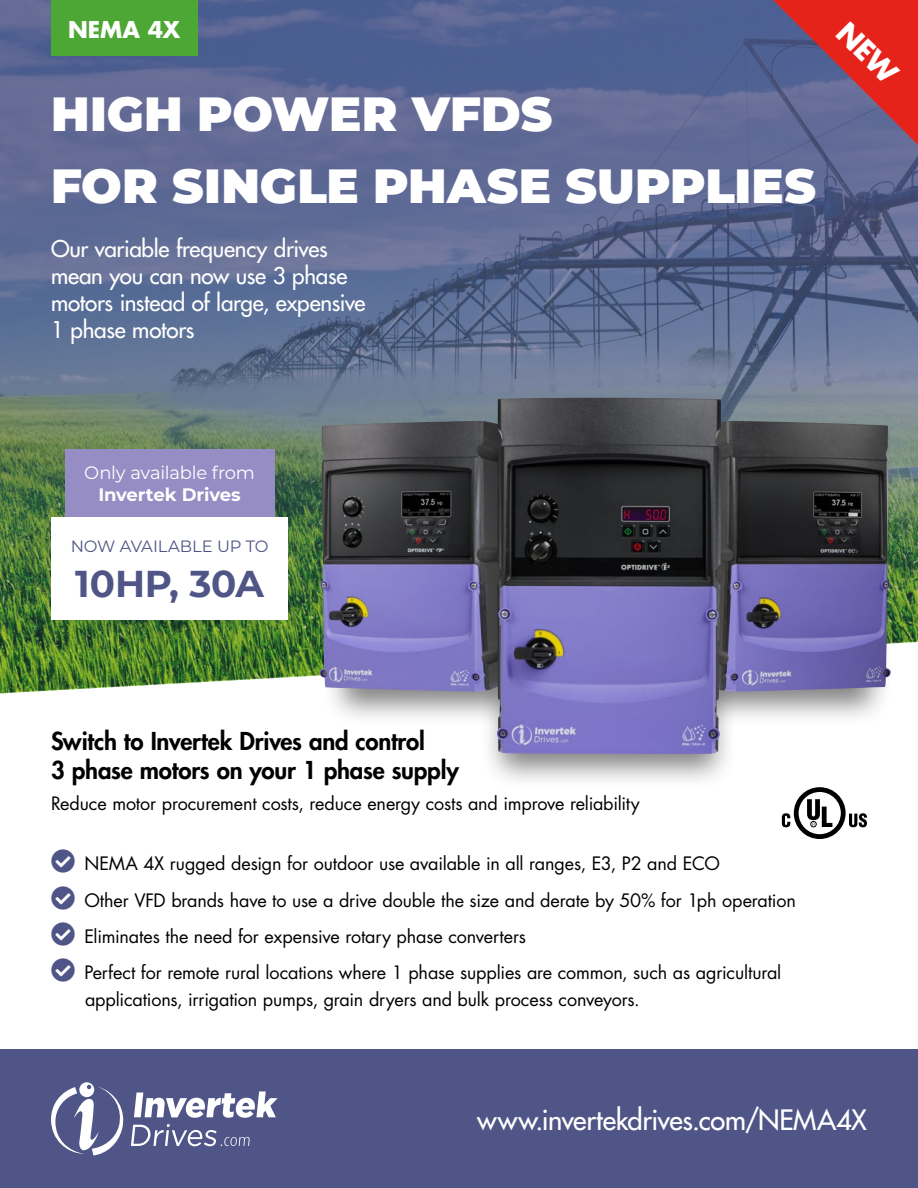
<style>
.page{position:relative;width:918px;height:1188px;background:#fff}
.page>*{position:absolute;margin:0;border:0;box-sizing:border-box;transform-origin:0 0}
.t1{font:900 48px/71.8px "Montserrat";letter-spacing:.005em;color:#fff}
.t2{font:700 37.2px "Montserrat";letter-spacing:-.005em;color:#4f5586}
.t3{font:500 27.3px "Futura Std";letter-spacing:-.01em;color:#fff}
.t4{font:800 24px/28.8px "Futura Std";letter-spacing:-.005em;color:#000}
.t5{font:500 22.5px/27px "Futura Std";letter-spacing:-.01em;color:#fff}
.t6{font:700 22.5px "Futura Std";letter-spacing:-.005em;color:#fff}
.t7{font:18px/27px "Futura Std";letter-spacing:-.01em;color:#000}
.t8{font:18px/21.6px "Montserrat";letter-spacing:-.015em;color:#fff;text-align:center}
.t9{font:16.35px "Montserrat";letter-spacing:-.01em;color:#4f5586}
.s1{font-weight:700}
</style>
<div class="page">
<img style="left:0;top:0;width:918px;height:694px">
<div style="left:321px;top:602px;width:216px;height:125px;background:#000;opacity:.5"></div>
<div style="left:480px;top:665px;width:257px;height:125px;background:#000;opacity:.5"></div>
<div style="left:636px;top:602px;width:257px;height:125px;background:#000;opacity:.5"></div>
<img style="left:320px;top:421px;width:177px;height:271px">
<img style="left:721px;top:421px;width:170px;height:271px">
<img style="left:497px;top:398px;width:224px;height:356px">
<div style="left:0;top:1050px;width:918px;height:138px;background:#4f5586"></div>
<div style="left:65px;top:449px;width:209px;height:68px;background:#958dc4"></div>
<div style="left:51px;top:517px;width:237px;height:103px;background:#fff"></div>
<svg style="left:51px;top:1082px;width:227px;height:73px"></svg>
<div style="left:51px;top:0;width:146px;height:55px;background:#4da734"></div>
<svg style="left:782px;top:787px;width:85px;height:52px"></svg>
<svg style="left:773px;top:0;width:145px;height:145px;background:#9e4659"></svg>
<p class="t6" style="left:68px;top:15px;width:114px">NEMA 4X</p>
<p class="t1" style="left:51px;top:75px;width:766px">HIGH POWER VFDS<br>FOR SINGLE PHASE SUPPLIES</p>
<p class="t5" style="left:51px;top:235px;width:316px">Our variable frequency drives mean you can now use 3 phase motors instead of large, expensive<br>1 phase motors</p>
<p class="t8" style="left:84px;top:462px;width:172px">Only available from<br><span class="s1">Invertek Drives</span></p>
<p class="t9" style="left:71px;top:535px;width:199px">NOW AVAILABLE UP TO</p>
<p class="t2" style="left:75px;top:557px;width:190px">10HP, 30A</p>
<p class="t4" style="left:51px;top:727px;width:409px">Switch to Invertek Drives and control<br>3 phase motors on your 1 phase supply</p>
<p class="t7" style="left:51px;top:790px;width:590px">Reduce motor procurement costs, reduce energy costs and improve reliability</p>
<p class="t7" style="left:84px;top:850px;width:637px">NEMA 4X rugged design for outdoor use available in all ranges, E3, P2 and ECO</p>
<p class="t7" style="left:84px;top:887px;width:713px">Other VFD brands have to use a drive double the size and derate by 50% for 1ph operation</p>
<p class="t7" style="left:84px;top:923px;width:443px">Eliminates the need for expensive rotary phase converters</p>
<p class="t7" style="left:84px;top:959px;width:698px">Perfect for remote rural locations where 1 phase supplies are common, such as agricultural applications, irrigation pumps, grain dryers and bulk process conveyors.</p>
<p class="t3" style="left:477px;top:1103px;width:391px">www.invertekdrives.com/NEMA4X</p>
</div>
